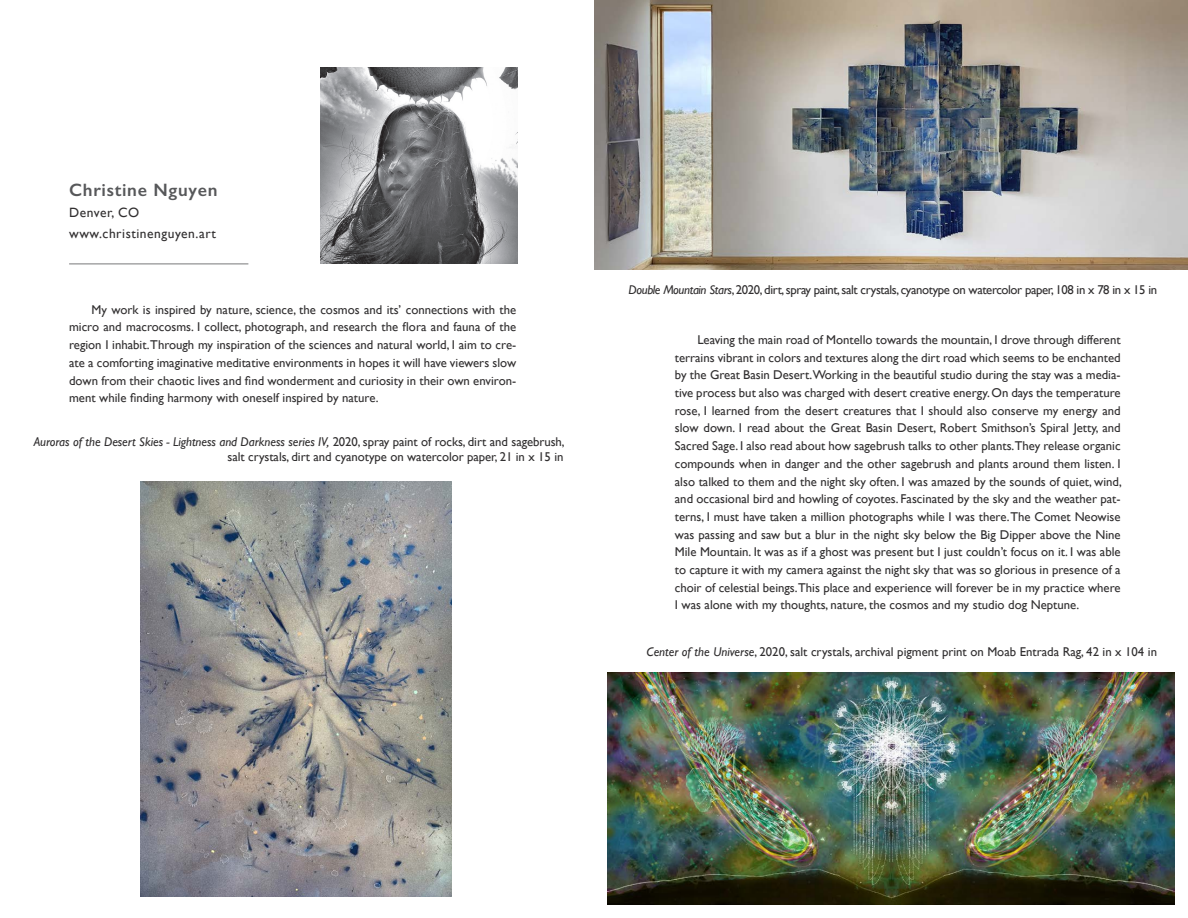
<style>
.page{position:relative;width:1188px;height:918px;background:#fff}
.page>*{position:absolute;margin:0;border:0;box-sizing:border-box;transform-origin:0 0}
.t1{font:600 18px "Gill Sans";letter-spacing:.04em;color:#57585a}
.t2{font:13.5px "Gill Sans";letter-spacing:.04em;color:#312f30}
.t3{font:12.75px/17.7px "Gill Sans";color:#312f30;text-align:justify}
.t4{font:12.75px "Gill Sans";letter-spacing:-.03em;color:#312f30}
.s1{font-style:italic}
</style>
<div class="page">
<img style="left:320px;top:67px;width:197px;height:197px">
<hr style="left:69px;top:263px;width:179px;height:2px;background:#57585a">
<img style="left:608px;top:673px;width:566px;height:231px">
<img style="left:594px;top:0;width:594px;height:270px">
<img style="left:140px;top:482px;width:312px;height:414px">
<p class="t1" style="left:69px;top:179px;width:150px">Christine Nguyen</p>
<p class="t2" style="left:69px;top:204px;width:72px">Denver, CO</p>
<p class="t2" style="left:69px;top:225px;width:148px">www.christinenguyen.art</p>
<p class="t3" style="left:69px;top:301px;width:449px;text-indent:22px">My work is inspired by nature, science, the cosmos and its’ connections with the micro and macrocosms. I collect, photograph, and research the flora and fauna of the region I inhabit. Through my inspiration of the sciences and natural world, I aim to cre&shy;ate a comforting imaginative meditative environments in hopes it will have viewers slow down from their chaotic lives and find wonderment and curiosity in their own environ&shy;ment while finding harmony with oneself inspired by nature.</p>
<p class="t3" style="left:34px;top:434px;width:532px;line-height:15.3px;text-align:right"><span class="s1">Auroras of the Desert Skies - Lightness and Darkness series IV,</span> 2020, spray paint of rocks, dirt and sagebrush, salt crystals, dirt and cyanotype on watercolor paper, 21 in x 15 in</p>
<p class="t4" style="left:628px;top:283px;width:530px"><span class="s1">Double Mountain Stars</span>, 2020, dirt, spray paint, salt crystals, cyanotype on watercolor paper, 108 in x 78 in x 15 in</p>
<p class="t3" style="left:675px;top:331px;width:449px;text-indent:22px">Leaving the main road of Montello towards the mountain, I drove through different terrains vibrant in colors and textures along the dirt road which seems to be enchanted by the Great Basin Desert.Working in the beautiful studio during the stay was a media&shy;tive process but also was charged with desert creative energy. On days the temperature rose, I learned from the desert creatures that I should also conserve my energy and slow down. I read about the Great Basin Desert, Robert Smithson’s Spiral Jetty, and Sacred Sage. I also read about how sagebrush talks to other plants.They release organic compounds when in danger and the other sagebrush and plants around them listen. I also talked to them and the night sky often. I was amazed by the sounds of quiet, wind, and occasional bird and howling of coyotes. Fascinated by the sky and the weather pat&shy;terns, I must have taken a million photographs while I was there. The Comet Neowise was passing and saw but a blur in the night sky below the Big Dipper above the Nine Mile Mountain. It was as if a ghost was present but I just couldn’t focus on it. I was able to capture it with my camera against the night sky that was so glorious in presence of a choir of celestial beings.This place and experience will forever be in my practice where I was alone with my thoughts, nature, the cosmos and my studio dog Neptune.</p>
<p class="t3" style="left:647px;top:643px;width:512px"><span class="s1">Center of the Universe</span>, 2020, salt crystals, archival pigment print on Moab Entrada Rag, 42 in x 104 in</p>
</div>
